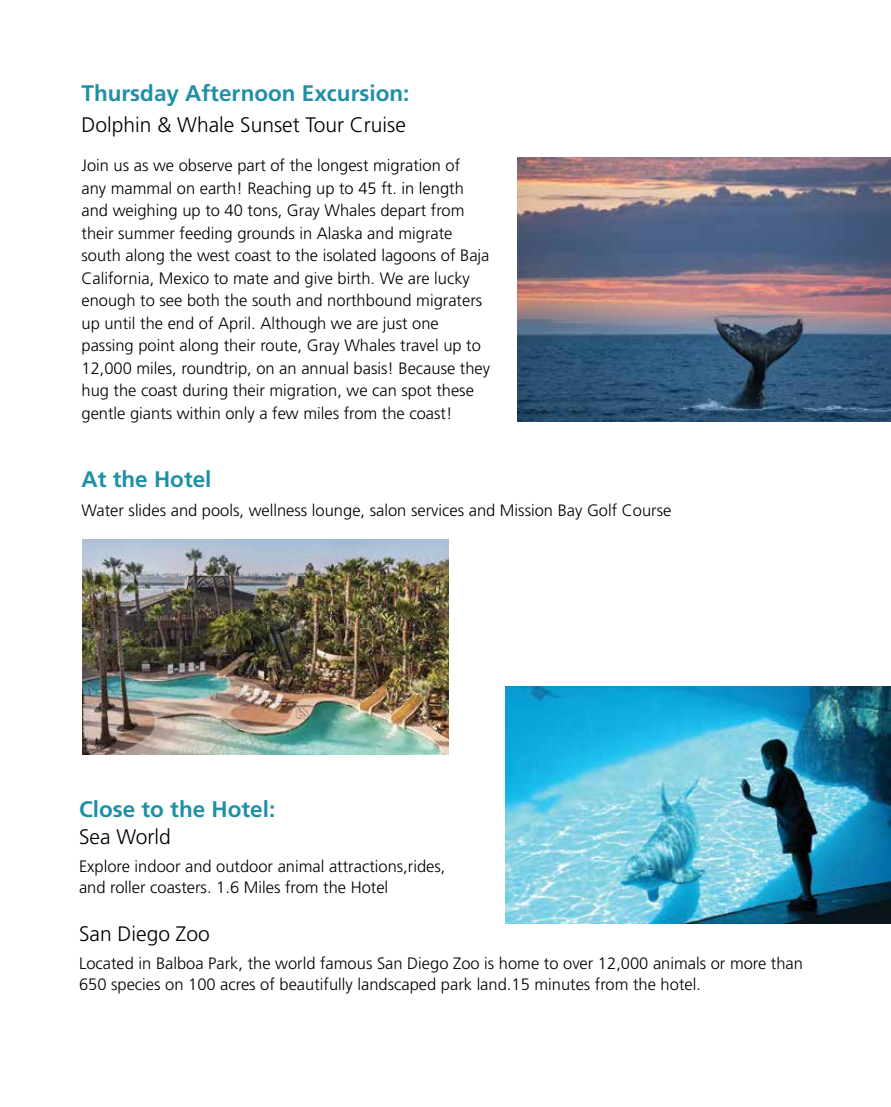
<style>
.page{position:relative;width:891px;height:1107px;background:#fff}
.page>*{position:absolute;margin:0;border:0;box-sizing:border-box;transform-origin:0 0}
.t1{font:700 22.5px "Frutiger LT Std";color:#1f90a7}
.t2{font:300 21px "Frutiger LT Std";color:#000}
.t3{font:300 16.5px/22.5px "Frutiger LT Std";color:#000}
</style>
<div class="page">
<img style="left:518px;top:157px;width:373px;height:264px">
<img style="left:82px;top:539px;width:366px;height:215px">
<img style="left:506px;top:686px;width:385px;height:237px">
<h1 class="t1" style="left:82px;top:80px;width:329px">Thursday Afternoon Excursion:</h1>
<p class="t2" style="left:82px;top:113px;width:326px">Dolphin &amp; Whale Sunset Tour Cruise</p>
<p class="t3" style="left:82px;top:155px;width:410px">Join us as we observe part of the longest migration of<br>any mammal on earth! Reaching up to 45 ft. in length and weighing up to 40 tons, Gray Whales depart from their summer feeding grounds in Alaska and migrate south along the west coast to the isolated lagoons of Baja California, Mexico to mate and give birth. We are lucky enough to see both the south and northbound migraters up until the end of April. Although we are just one passing point along their route, Gray Whales travel up to 12,000 miles, roundtrip, on an annual basis! Because they hug the coast during their migration, we can spot these gentle giants within only a few miles from the coast!</p>
<h1 class="t1" style="left:82px;top:466px;width:132px">At the Hotel</h1>
<p class="t3" style="left:82px;top:499px;width:591px">Water slides and pools, wellness lounge, salon services and Mission Bay Golf Course</p>
<h1 class="t1" style="left:79px;top:796px;width:198px">Close to the Hotel:</h1>
<p class="t2" style="left:79px;top:825px;width:93px">Sea World</p>
<p class="t3" style="left:79px;top:856px;width:368px;line-height:21px">Explore indoor and outdoor animal attractions,rides, and roller coasters. 1.6 Miles from the Hotel</p>
<p class="t2" style="left:79px;top:922px;width:132px">San Diego Zoo</p>
<p class="t3" style="left:79px;top:953px;width:726px;line-height:21px">Located in Balboa Park, the world famous San Diego Zoo is home to over 12,000 animals or more than<br>650 species on 100 acres of beautifully landscaped park land.15 minutes from the hotel.</p>
</div>
